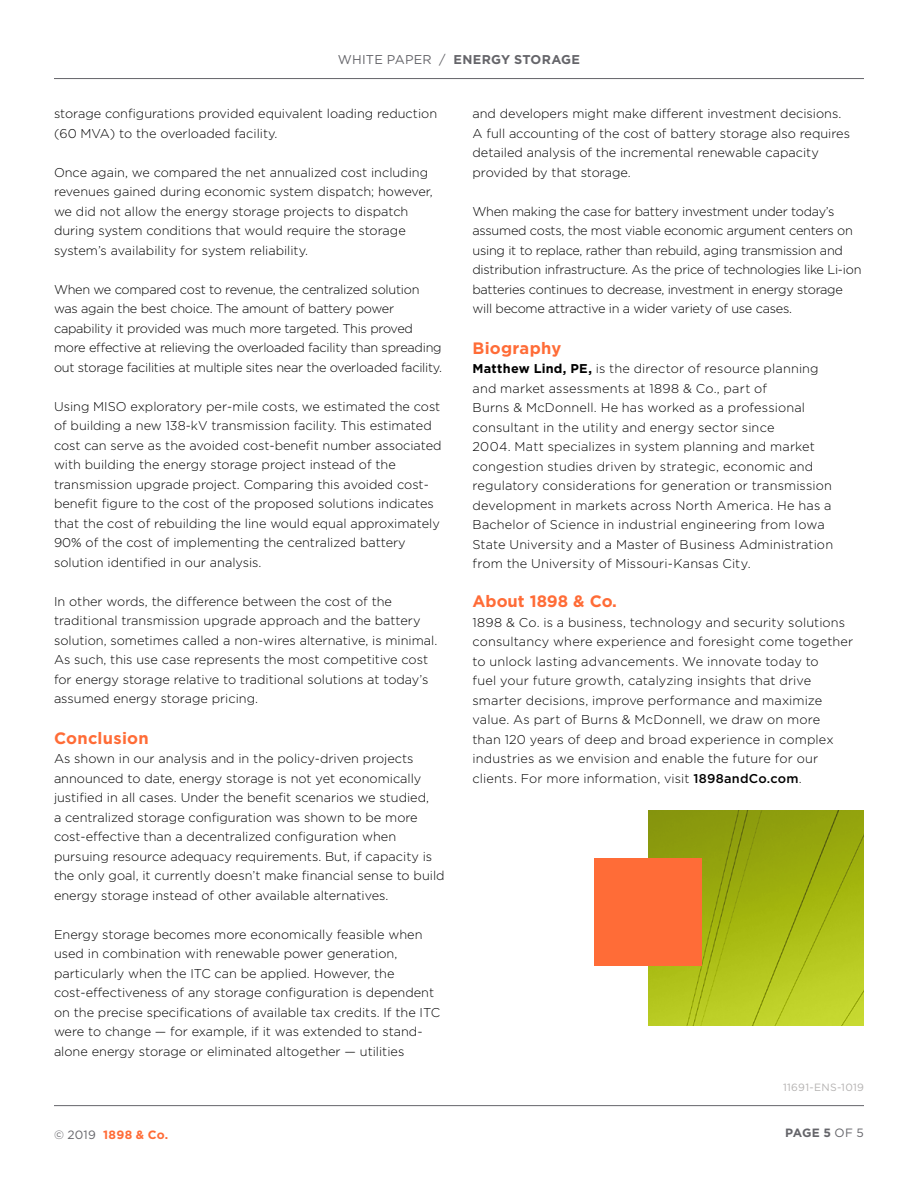
<style>
.page{position:relative;width:918px;height:1188px;background:#fff}
.page>*{position:absolute;margin:0;border:0;box-sizing:border-box;transform-origin:0 0}
.t1{font:700 16.5px "Gotham";letter-spacing:.01em;color:#ff6c37}
.t2{font:300 12.75px/19.5px "Gotham";color:#000}
.t3{font:300 12.75px/19.5px "Gotham";letter-spacing:-.02em;color:#000}
.t4{font:700 12.75px "Gotham";letter-spacing:.02em;color:#65656a}
.t5{font:700 12px "Gotham";letter-spacing:.025em;color:#ff6c37}
.t6{font:700 12px "Gotham";color:#65656a}
.t7{font:10.5px "Gotham";letter-spacing:.025em;color:#b4b2b1}
.s1{font-weight:400}
.s2{font-weight:700}
.s3{font-weight:500}
.s4{font-weight:400;color:#65656a}
</style>
<div class="page">
<hr style="left:54px;top:78px;width:810px;height:1px;background:#65656a">
<hr style="left:54px;top:1105px;width:810px;height:1px;background:#65656a">
<svg style="left:648px;top:810px;width:216px;height:216px;background:#a5b616"></svg>
<div style="left:594px;top:858px;width:108px;height:108px;background:#ff6c37"></div>
<p class="t4" style="left:338px;top:51px;width:244px"><span class="s1">WHITE PAPER /</span> ENERGY STORAGE</p>
<p class="t2" style="left:54px;top:104px;width:385px">storage configurations provided equivalent loading reduction (60 MVA) to the overloaded facility.</p>
<p class="t2" style="left:54px;top:162px;width:380px">Once again, we compared the net annualized cost including revenues gained during economic system dispatch; however, we did not allow the energy storage projects to dispatch during system conditions that would require the storage system’s availability for system reliability.</p>
<p class="t3" style="left:54px;top:279px;width:390px">When we compared cost to revenue, the centralized solution was again the best choice. The amount of battery power capability it provided was much more targeted. This proved more effective at relieving the overloaded facility than spreading out storage facilities at multiple sites near the overloaded facility.</p>
<p class="t2" style="left:54px;top:396px;width:389px">Using MISO exploratory per-mile costs, we estimated the cost of building a new 138-kV transmission facility. This estimated cost can serve as the avoided cost-benefit number associated with building the energy storage project instead of the transmission upgrade project. Comparing this avoided cost&shy;benefit figure to the cost of the proposed solutions indicates that the cost of rebuilding the line would equal approximately 90% of the cost of implementing the centralized battery solution identified in our analysis.</p>
<p class="t2" style="left:54px;top:591px;width:385px">In other words, the difference between the cost of the traditional transmission upgrade approach and the battery solution, sometimes called a non-wires alternative, is minimal.<br>As such, this use case represents the most competitive cost for energy storage relative to traditional solutions at today’s assumed energy storage pricing.</p>
<p class="t1" style="left:54px;top:727px;width:96px">Conclusion</p>
<p class="t2" style="left:54px;top:749px;width:392px">As shown in our analysis and in the policy-driven projects announced to date, energy storage is not yet economically justified in all cases. Under the benefit scenarios we studied,<br>a centralized storage configuration was shown to be more cost‑effective than a decentralized configuration when pursuing resource adequacy requirements. But, if capacity is the only goal, it currently doesn’t make financial sense to build energy storage instead of other available alternatives.</p>
<p class="t2" style="left:54px;top:924px;width:388px">Energy storage becomes more economically feasible when used in combination with renewable power generation, particularly when the ITC can be applied. However, the cost‑effectiveness of any storage configuration is dependent on the precise specifications of available tax credits. If the ITC were to change — for example, if it was extended to stand&shy;alone energy storage or eliminated altogether — utilities</p>
<p class="t2" style="left:473px;top:104px;width:379px">and developers might make different investment decisions.<br>A full accounting of the cost of battery storage also requires detailed analysis of the incremental renewable capacity provided by that storage.</p>
<p class="t3" style="left:473px;top:201px;width:391px">When making the case for battery investment under today’s assumed costs, the most viable economic argument centers on using it to replace, rather than rebuild, aging transmission and distribution infrastructure. As the price of technologies like Li-ion batteries continues to decrease, investment in energy storage will become attractive in a wider variety of use cases.</p>
<p class="t1" style="left:472px;top:337px;width:90px">Biography</p>
<p class="t2" style="left:472px;top:359px;width:362px"><span class="s2">Matthew Lind, PE,</span> is the director of resource planning and market assessments at 1898 &amp; Co., part of<br>Burns &amp; McDonnell. He has worked as a professional consultant in the utility and energy sector since<br>2004. Matt specializes in system planning and market congestion studies driven by strategic, economic and regulatory considerations for generation or transmission development in markets across North America. He has a Bachelor of Science in industrial engineering from Iowa State University and a Master of Business Administration from the University of Missouri-Kansas City.</p>
<p class="t1" style="left:472px;top:590px;width:146px">About 1898 &amp; Co.</p>
<p class="t2" style="left:472px;top:612px;width:382px">1898 &amp; Co. is a business, technology and security solutions consultancy where experience and foresight come together to unlock lasting advancements. We innovate today to<br>fuel your future growth, catalyzing insights that drive smarter decisions, improve performance and maximize value. As part of Burns &amp; McDonnell, we draw on more<br>than 120 years of deep and broad experience in complex industries as we envision and enable the future for our clients. For more information, visit <span class="s3">1898andCo.com</span>.</p>
<p class="t7" style="left:783px;top:1081px;width:82px">11691-ENS-1019</p>
<p class="t5" style="left:54px;top:1127px;width:116px"><span class="s4">© 2019</span> 1898 &amp; Co.</p>
<p class="t6" style="left:785px;top:1124px;width:80px">PAGE 5 <span class="s1">OF 5</span></p>
</div>
